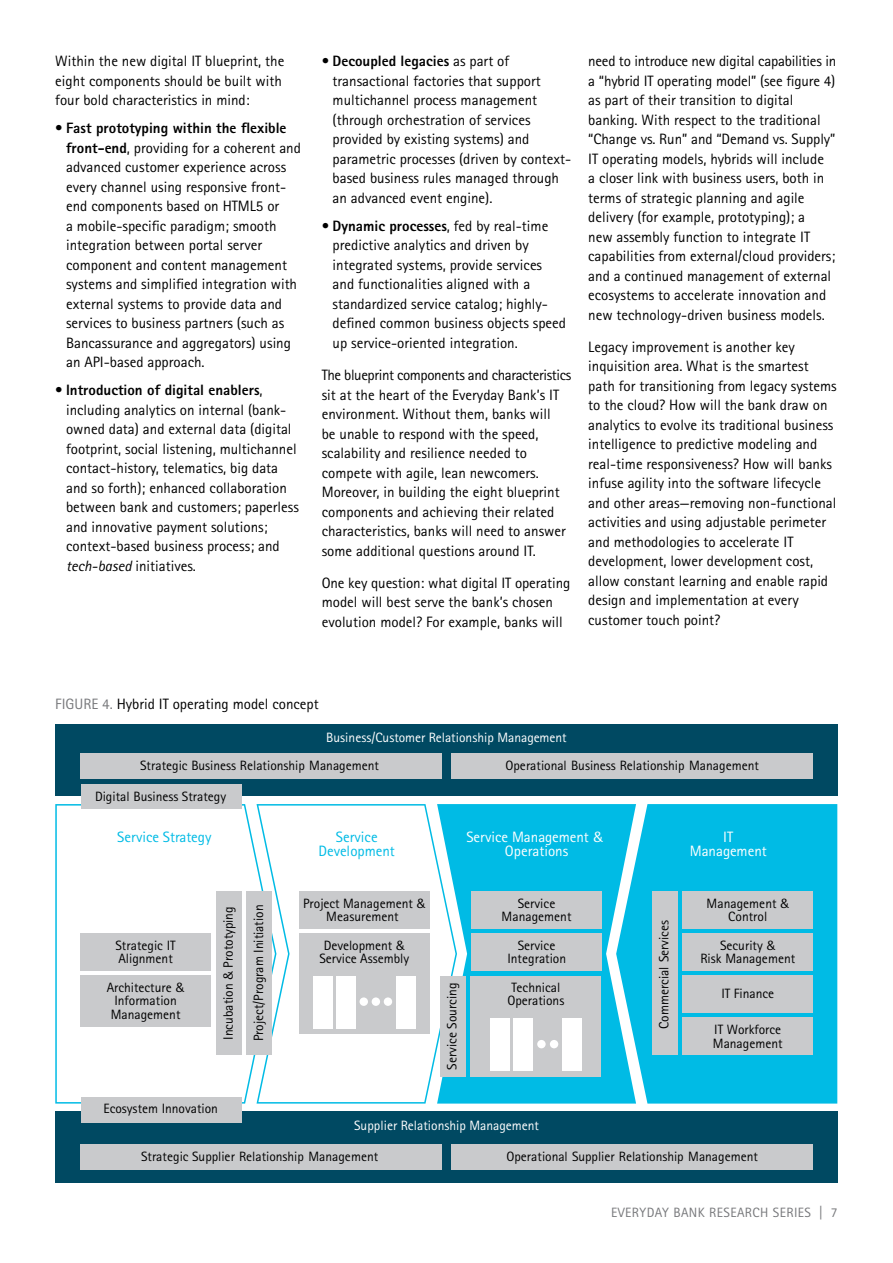
<style>
.page{position:relative;width:893px;height:1263px;background:#fff}
.page>*{position:absolute;margin:0;border:0;box-sizing:border-box;transform-origin:0 0}
.t1{font:15px/19.5px "Rotis Sans Seriffor ACN";color:#000}
.t2{font:15px/13.5px "Rotis Sans Seriffor ACN";letter-spacing:-.005em;color:#fff;text-align:center}
.t3{font:15px/13.5px "Rotis Sans Seriffor ACN";letter-spacing:-.005em;color:#00bbe5;text-align:center}
.t4{font:13.5px/13.5px "Rotis Sans Seriffor ACN";color:#000;text-align:center}
.t5{font:13.5px "Rotis Sans Seriffor ACN";color:#fff}
.t6{font:13.5px "Rotis Sans Seriffor ACN";letter-spacing:.03em;color:#77787b}
.s1{font-weight:800}
.s2{font-style:italic}
.s3{color:#77787b}
</style>
<div class="page">
<svg style="left:55px;top:804px;width:202px;height:299px"></svg>
<div style="left:636px;top:804px;width:201px;height:299px;background:#00bbe5"></div>
<div style="left:55px;top:724px;width:783px;height:72px;background:#004962"></div>
<div style="left:55px;top:1112px;width:783px;height:71px;background:#004962"></div>
<div style="left:81px;top:784px;width:161px;height:25px;background:#c9cacc"></div>
<div style="left:81px;top:1097px;width:161px;height:25px;background:#c9cacc"></div>
<div style="left:81px;top:933px;width:130px;height:38px;background:#c9cacc"></div>
<div style="left:81px;top:976px;width:130px;height:51px;background:#c9cacc"></div>
<div style="left:81px;top:753px;width:361px;height:25px;background:#c9cacc"></div>
<div style="left:451px;top:753px;width:362px;height:25px;background:#c9cacc"></div>
<div style="left:81px;top:1144px;width:361px;height:25px;background:#c9cacc"></div>
<div style="left:451px;top:1144px;width:362px;height:25px;background:#c9cacc"></div>
<svg style="left:257px;top:804px;width:180px;height:299px"></svg>
<svg style="left:437px;top:804px;width:199px;height:299px;fill:#00bbe5"></svg>
<div style="left:216px;top:892px;width:26px;height:163px;background:#c9cacc"></div>
<div style="left:652px;top:892px;width:25px;height:163px;background:#c9cacc"></div>
<div style="left:247px;top:892px;width:25px;height:163px;background:#c9cacc"></div>
<div style="left:299px;top:892px;width:130px;height:37px;background:#c9cacc"></div>
<div style="left:472px;top:892px;width:130px;height:37px;background:#c9cacc"></div>
<div style="left:683px;top:892px;width:130px;height:37px;background:#c9cacc"></div>
<div style="left:683px;top:934px;width:130px;height:37px;background:#c9cacc"></div>
<div style="left:683px;top:976px;width:130px;height:37px;background:#c9cacc"></div>
<div style="left:683px;top:1018px;width:130px;height:37px;background:#c9cacc"></div>
<div style="left:472px;top:933px;width:130px;height:38px;background:#c9cacc"></div>
<div style="left:299px;top:933px;width:130px;height:101px;background:#c9cacc"></div>
<div style="left:313px;top:976px;width:20px;height:52px;background:#fff"></div>
<div style="left:336px;top:976px;width:20px;height:52px;background:#fff"></div>
<div style="left:396px;top:976px;width:19px;height:52px;background:#fff"></div>
<div style="left:360px;top:997px;width:8px;height:9px;background:#fff;border-radius:50%"></div>
<div style="left:372px;top:997px;width:8px;height:9px;background:#fff;border-radius:50%"></div>
<div style="left:384px;top:997px;width:8px;height:9px;background:#fff;border-radius:50%"></div>
<div style="left:440px;top:976px;width:25px;height:101px;background:#c9cacc"></div>
<div style="left:471px;top:976px;width:130px;height:101px;background:#c9cacc"></div>
<div style="left:490px;top:1018px;width:19px;height:53px;background:#fff"></div>
<div style="left:513px;top:1018px;width:20px;height:53px;background:#fff"></div>
<div style="left:562px;top:1018px;width:20px;height:53px;background:#fff"></div>
<div style="left:537px;top:1040px;width:9px;height:8px;background:#fff;border-radius:50%"></div>
<div style="left:550px;top:1040px;width:8px;height:8px;background:#fff;border-radius:50%"></div>
<p class="t1" style="left:55px;top:51px;width:231px">Within the new digital IT blueprint, the eight components should be built with four bold characteristics in mind:</p>
<p class="t1" style="left:66px;top:119px;width:236px;text-indent:-11px">• <span class="s1">Fast prototyping within the flexible front-end</span>, providing for a coherent and advanced customer experience across every channel using responsive front&shy;end components based on HTML5 or<br>a mobile-specific paradigm; smooth integration between portal server component and content management systems and simplified integration with external systems to provide data and services to business partners (such as Bancassurance and aggregators) using an API-based approach.</p>
<p class="t1" style="left:66px;top:381px;width:234px;text-indent:-11px">• <span class="s1">Introduction of digital enablers</span>, including analytics on internal (bank&shy;owned data) and external data (digital footprint, social listening, multichannel contact-history, telematics, big data and so forth); enhanced collaboration between bank and customers; paperless and innovative payment solutions; context-based business process; and <span class="s2">tech-based</span> initiatives.</p>
<p class="t1" style="left:333px;top:51px;width:240px;text-indent:-11px">• <span class="s1">Decoupled legacies</span> as part of transactional factories that support multichannel process management (through orchestration of services provided by existing systems) and parametric processes (driven by context&shy;based business rules managed through an advanced event engine).</p>
<p class="t1" style="left:333px;top:216px;width:235px;text-indent:-11px">• <span class="s1">Dynamic processes</span>, fed by real-time predictive analytics and driven by integrated systems, provide services and functionalities aligned with a standardized service catalog; highly&shy;defined common business objects speed up service-oriented integration.</p>
<p class="t1" style="left:322px;top:365px;width:251px">The blueprint components and characteristics sit at the heart of the Everyday Bank’s IT environment. Without them, banks will<br>be unable to respond with the speed, scalability and resilience needed to compete with agile, lean newcomers.<br>Moreover, in building the eight blueprint components and achieving their related characteristics, banks will need to answer some additional questions around IT.</p>
<p class="t1" style="left:322px;top:573px;width:250px">One key question: what digital IT operating model will best serve the bank’s chosen evolution model? For example, banks will</p>
<p class="t1" style="left:588px;top:51px;width:249px">need to introduce new digital capabilities in a “hybrid IT operating model” (see figure 4) as part of their transition to digital banking. With respect to the traditional “Change vs. Run” and “Demand vs. Supply” IT operating models, hybrids will include<br>a closer link with business users, both in terms of strategic planning and agile delivery (for example, prototyping); a<br>new assembly function to integrate IT capabilities from external/cloud providers; and a continued management of external ecosystems to accelerate innovation and new technology-driven business models.</p>
<p class="t1" style="left:588px;top:337px;width:250px">Legacy improvement is another key inquisition area. What is the smartest path for transitioning from legacy systems to the cloud? How will the bank draw on analytics to evolve its traditional business intelligence to predictive modeling and real-time responsiveness? How will banks infuse agility into the software lifecycle and other areas—removing non-functional activities and using adjustable perimeter and methodologies to accelerate IT development, lower development cost, allow constant learning and enable rapid design and implementation at every customer touch point?</p>
<p class="t1" style="left:55px;top:694px;width:265px"><span class="s3">FIGURE 4.</span> Hybrid IT operating model concept</p>
<p class="t5" style="left:326px;top:730px;width:242px">Business/Customer Relationship Management</p>
<p class="t4" style="left:140px;top:758px;width:240px">Strategic Business Relationship Management</p>
<p class="t4" style="left:505px;top:758px;width:255px">Operational Business Relationship Management</p>
<p class="t4" style="left:95px;top:790px;width:133px">Digital Business Strategy</p>
<p class="t3" style="left:117px;top:831px;width:96px">Service Strategy</p>
<p class="t3" style="left:319px;top:831px;width:78px">Service<br>Development</p>
<p class="t2" style="left:466px;top:831px;width:138px">Service Management &amp;<br>Operations</p>
<p class="t2" style="left:690px;top:831px;width:78px">IT<br>Management</p>
<p class="t4" style="left:116px;top:938px;width:62px;text-align:left">Strategic IT<br>Alignment</p>
<p class="t4" style="left:107px;top:980px;width:79px">Architecture &amp;<br>Information<br>Management</p>
<p class="t4" style="left:222px;top:1040px;width:135px;rotate:-90deg">Incubation &amp; Prototyping</p>
<p class="t4" style="left:103px;top:1102px;width:116px">Ecosystem Innovation</p>
<p class="t4" style="left:252px;top:1041px;width:138px;rotate:-90deg">Project/Program Initiation</p>
<p class="t4" style="left:303px;top:897px;width:124px">Project Management &amp;<br>Measurement</p>
<p class="t4" style="left:502px;top:897px;width:71px">Service<br>Management</p>
<p class="t4" style="left:707px;top:897px;width:84px">Management &amp;<br>Control</p>
<p class="t4" style="left:657px;top:1029px;width:110px;rotate:-90deg">Commercial Services</p>
<p class="t4" style="left:507px;top:938px;width:60px">Service<br>Integration</p>
<p class="t4" style="left:319px;top:938px;width:91px">Development &amp;<br>Service Assembly</p>
<p class="t4" style="left:700px;top:939px;width:96px">Security &amp;<br>Risk Management</p>
<p class="t4" style="left:721px;top:987px;width:54px">IT Finance</p>
<p class="t4" style="left:713px;top:1023px;width:71px;text-align:left">IT Workforce<br>Management</p>
<p class="t4" style="left:445px;top:1069px;width:88px;rotate:-90deg">Service Sourcing</p>
<p class="t4" style="left:507px;top:981px;width:59px;text-align:left">Technical<br>Operations</p>
<p class="t5" style="left:354px;top:1118px;width:186px">Supplier Relationship Management</p>
<p class="t4" style="left:141px;top:1149px;width:239px">Strategic Supplier Relationship Management</p>
<p class="t4" style="left:506px;top:1149px;width:253px">Operational Supplier Relationship Management</p>
<p class="t6" style="left:611px;top:1205px;width:228px">EVERYDAY BANK RESEARCH SERIES | 7</p>
</div>
